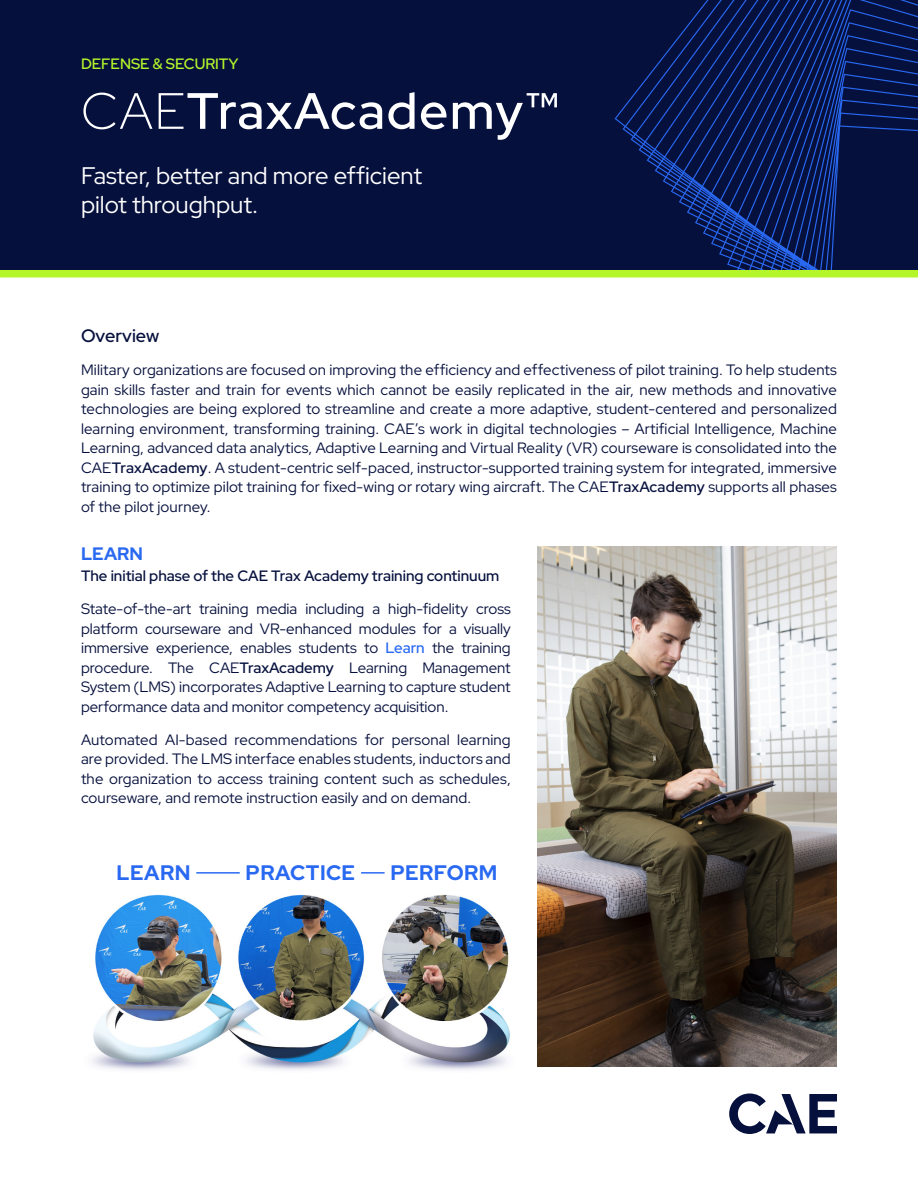
<style>
.page{position:relative;width:918px;height:1188px;background:#fff}
.page>*{position:absolute;margin:0;border:0;box-sizing:border-box;transform-origin:0 0}
.t1{font:600 51px "Red Hat Display";letter-spacing:.03em;color:#fff}
.t2{font:24px/28.8px "Red Hat Display";color:#fff}
.t3{font:700 21px "Red Hat Display";letter-spacing:.02em;color:#2969f2}
.t4{font:600 18px "Red Hat Display";color:#06103d}
.t5{font:700 18px "Red Hat Display";color:#2969f2}
.t6{font:15px/19.5px "Red Hat Display";letter-spacing:.01em;color:#06103d;text-align:justify}
.t7{font:600 15px "Red Hat Display";color:#06103d}
.t8{font:500 15px "Red Hat Display";color:#b4f62a}
.s1{font-weight:300}
.s2{font-weight:600}
.s3{font-weight:600;color:#2969f2}
</style>
<div class="page">
<div style="left:0;top:0;width:918px;height:270px;background:#06103d"></div>
<svg style="left:615px;top:0;width:303px;height:270px"></svg>
<div style="left:0;top:270px;width:918px;height:8px;background:#b4f62a"></div>
<img style="left:538px;top:546px;width:299px;height:520px">
<img style="left:92px;top:894px;width:418px;height:176px">
<hr style="left:196px;top:872px;width:44px;height:2px;background:#2969f2">
<hr style="left:361px;top:872px;width:24px;height:2px;background:#2969f2">
<svg style="left:729px;top:1093px;width:108px;height:41px"></svg>
<p class="t8" style="left:81px;top:54px;width:159px">DEFENSE &amp; SECURITY</p>
<h1 class="t1" style="left:81px;top:78px;width:480px"><span class="s1">CAE</span>TraxAcademy™</h1>
<h2 class="t2" style="left:81px;top:161px;width:343px">Faster, better and more efficient pilot throughput.</h2>
<p class="t4" style="left:81px;top:324px;width:80px">Overview</p>
<p class="t6" style="left:81px;top:360px;width:758px">Military organizations are focused on improving the efficiency and effectiveness of pilot training. To help students gain skills faster and train for events which cannot be easily replicated in the air, new methods and innovative technologies are being explored to streamline and create a more adaptive, student-centered and personalized learning environment, transforming training. CAE’s work in digital technologies – Artificial Intelligence, Machine Learning, advanced data analytics, Adaptive Learning and Virtual Reality (VR) courseware is consolidated into the CAE<span class="s2">TraxAcademy</span>. A student-centric self-paced, instructor-supported training system for integrated, immersive training to optimize pilot training for fixed-wing or rotary wing aircraft. The CAE<span class="s2">TraxAcademy</span> supports all phases of the pilot journey.</p>
<p class="t5" style="left:81px;top:542px;width:63px">LEARN</p>
<p class="t7" style="left:81px;top:566px;width:420px">The initial phase of the CAE Trax Academy training continuum</p>
<p class="t6" style="left:81px;top:599px;width:431px">State-of-the-art training media including a high-fidelity cross platform courseware and VR-enhanced modules for a visually immersive experience, enables students to <span class="s3">Learn</span> the training procedure. The CAE<span class="s2">TraxAcademy</span> Learning Management System (LMS) incorporates Adaptive Learning to capture student performance data and monitor competency acquisition.</p>
<p class="t6" style="left:81px;top:729px;width:431px">Automated AI-based recommendations for personal learning are provided. The LMS interface enables students, inductors and the organization to access training content such as schedules, courseware, and remote instruction easily and on demand.</p>
<h3 class="t3" style="left:116px;top:859px;width:76px">LEARN</h3>
<h3 class="t3" style="left:246px;top:859px;width:111px">PRACTICE</h3>
<h3 class="t3" style="left:391px;top:859px;width:108px">PERFORM</h3>
</div>
